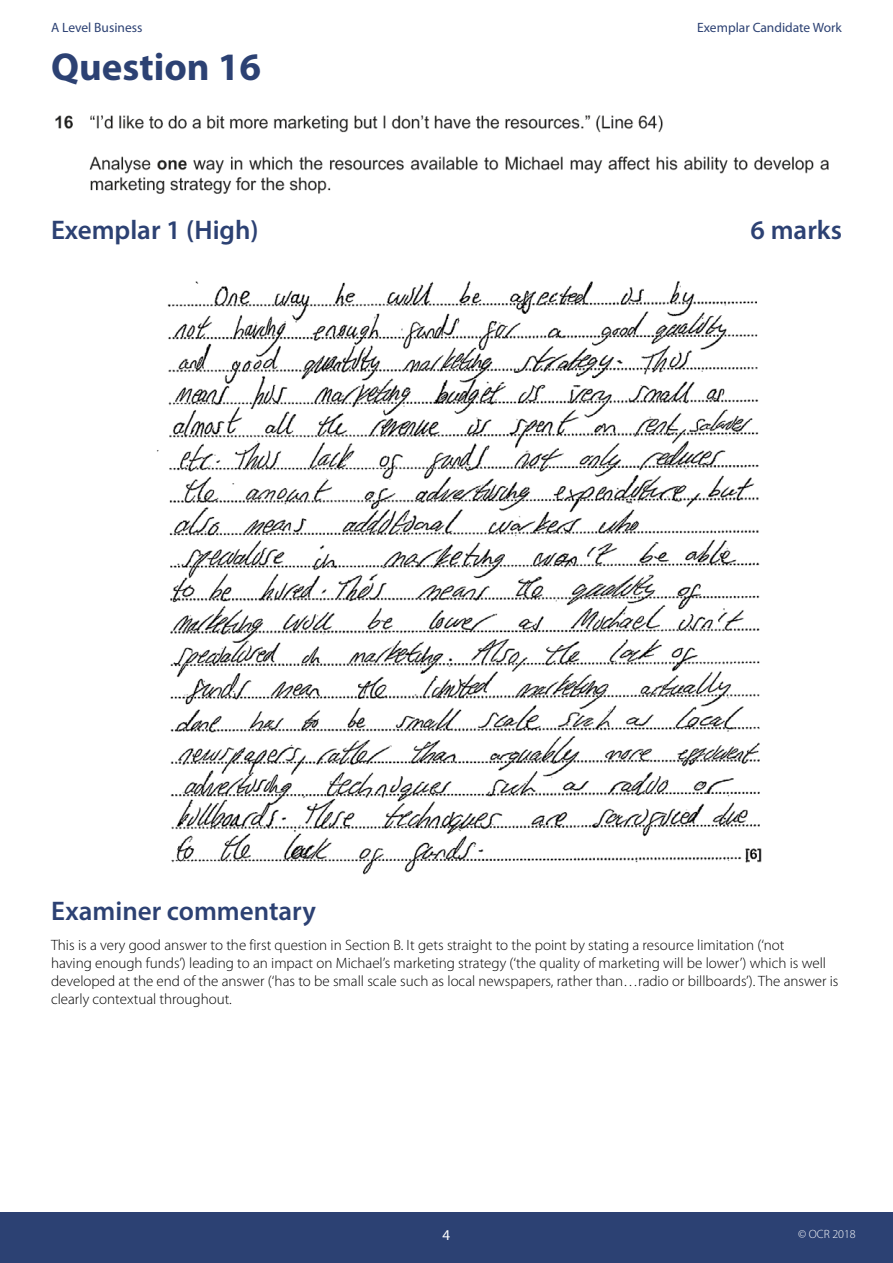
<style>
.page{position:relative;width:893px;height:1263px;background:#fff}
.page>*{position:absolute;margin:0;border:0;box-sizing:border-box;transform-origin:0 0}
.Heading{font:700 39px "Myriad Pro";color:#2c4173}
.Exemplar_sub-head{font:600 27px "Myriad Pro";color:#2c4173}
.Subheading{font:600 27px "Myriad Pro";color:#2c4173}
.Body{font:300 15px/18px "Myriad Pro";color:#000}
.t1{font:15px "Myriad Pro";color:#fff}
.t2{font:13.5px "Myriad Pro";color:#2c4173}
.t3{font:300 12px "Myriad Pro";color:#fff}
</style>
<div class="page">
<div style="left:0;top:1212px;width:893px;height:51px;background:#2c4173"></div>
<img style="left:55px;top:115px;width:774px;height:79px">
<img style="left:156px;top:281px;width:606px;height:594px">
<p class="t2" style="left:51px;top:19px;width:93px">A Level Business</p>
<p class="Heading" style="left:51px;top:42px;width:211px">Question 16</p>
<p class="t2" style="left:697px;top:19px;width:146px">Exemplar Candidate Work</p>
<p class="Exemplar_sub-head" style="left:51px;top:213px;width:209px">Exemplar 1 (High)</p>
<p class="Exemplar_sub-head" style="left:751px;top:213px;width:93px">6 marks</p>
<h3 class="Subheading" style="left:51px;top:893px;width:266px">Examiner commentary</h3>
<h3 class="Body" style="left:51px;top:936px;width:789px">This is a very good answer to the first question in Section B. It gets straight to the point by stating a resource limitation (‘not<br>having enough funds’) leading to an impact on Michael’s marketing strategy (‘the quality of marketing will be lower’) which is well developed at the end of the answer (‘has to be small scale such as local newspapers, rather than…radio or billboards’). The answer is clearly contextual throughout.</h3>
<p class="t1" style="left:443px;top:1226px;width:9px">4</p>
<p class="t3" style="left:798px;top:1228px;width:59px">© OCR 2018</p>
</div>
